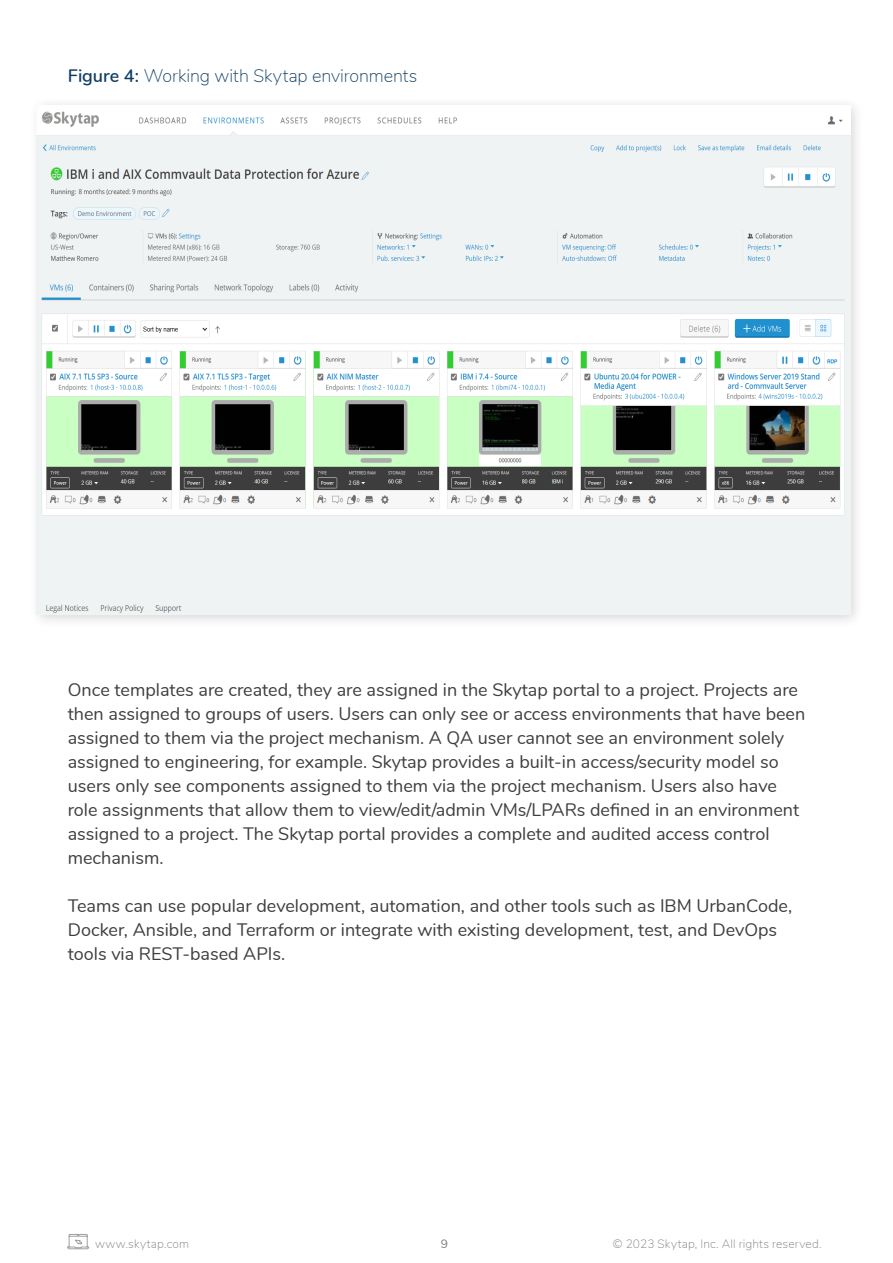
<style>
.page{position:relative;width:893px;height:1263px;background:#fff}
.page>*{position:absolute;margin:0;border:0;box-sizing:border-box;transform-origin:0 0}
.t1{font:18px/24px "Nunito";color:#3e3d40}
.t2{font:200 18px "Nunito";letter-spacing:-.005em;color:#0e3e64}
.t3{font:200 12px "Nunito";letter-spacing:.015em;color:#7f7f7f}
.t4{font:12px "Nunito";color:#7f7f7f}
.s1{font-weight:600}
</style>
<div class="page">
<svg style="left:67px;top:1234px;width:23px;height:16px"></svg>
<div style="left:28px;top:96px;width:837px;height:533px;background:#000;opacity:.16"></div>
<img style="left:37px;top:105px;width:813px;height:509px">
<p class="t2" style="left:68px;top:63px;width:351px"><span class="s1">Figure 4:</span> Working with Skytap environments</p>
<p class="t1" style="left:68px;top:677px;width:739px">Once templates are created, they are assigned in the Skytap portal to a project. Projects are then assigned to groups of users. Users can only see or access environments that have been assigned to them via the project mechanism. A QA user cannot see an environment solely assigned to engineering, for example. Skytap provides a built-in access/security model so users only see components assigned to them via the project mechanism. Users also have role assignments that allow them to view/edit/admin VMs/LPARs defined in an environment assigned to a project. The Skytap portal provides a complete and audited access control mechanism.</p>
<p class="t1" style="left:68px;top:893px;width:726px">Teams can use popular development, automation, and other tools such as IBM UrbanCode,<br>Docker, Ansible, and Terraform or integrate with existing development, test, and DevOps tools via REST-based APIs.</p>
<p class="t3" style="left:95px;top:1235px;width:96px">www.skytap.com</p>
<p class="t4" style="left:441px;top:1235px;width:9px">9</p>
<p class="t3" style="left:613px;top:1235px;width:210px">© 2023 Skytap, Inc. All rights reserved.</p>
</div>
